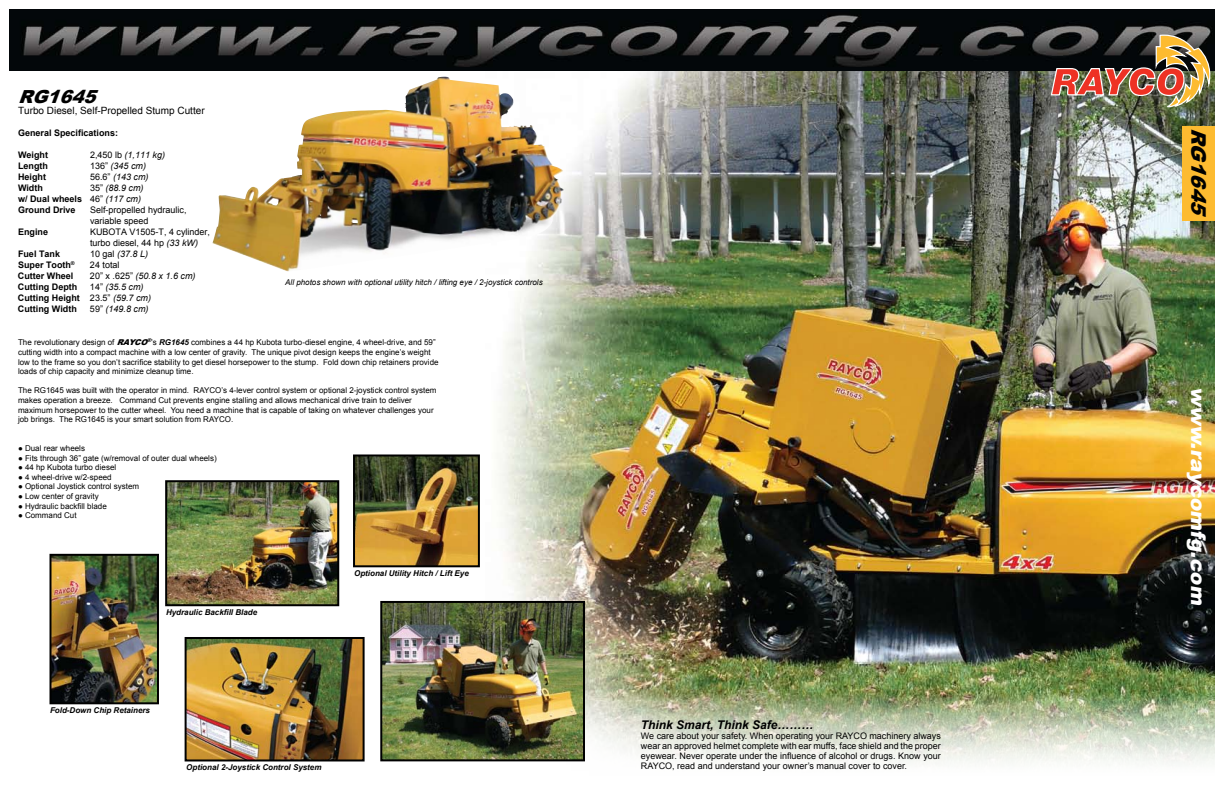
<style>
.page{position:relative;width:1224px;height:792px;background:#fff}
.page>*{position:absolute;margin:0;border:0;box-sizing:border-box;transform-origin:0 0}
.t1{font:italic 900 20px "Arial";color:#fff}
.t2{font:italic 900 20px "Arial";color:#000}
.t3{font:italic 900 18px "Arial";color:#000}
.t4{font:italic 700 12px "Arial";color:#000}
.t5{font:10px "Arial";color:#000}
.t6{font:9px/10px "Arial";color:#000}
.t7{font:700 9px/11px "Arial";color:#000}
.t8{font:italic 9px "Arial";color:#000}
.t9{font:8px/9.6px "Arial";color:#000}
.t10{font:italic 700 8px "Arial";color:#000}
.t11{font:italic 8px "Arial";color:#000}
.s1{font-style:normal}
.s2{font-weight:400}
.s3{font-weight:400;font-style:italic}
.s4{font-style:italic}
.s5{font-weight:900;font-style:italic}
.s6{font-weight:700;font-style:italic}
</style>
<div class="page">
<img style="left:9px;top:70px;width:1206px;height:694px">
<div style="left:1182px;top:126px;width:33px;height:94px;background:#fdbb30"></div>
<img style="left:356px;top:457px;width:121px;height:107px">
<div style="left:353px;top:454px;width:127px;height:113px;border:2px solid #000"></div>
<img style="left:383px;top:604px;width:199px;height:154px">
<div style="left:380px;top:601px;width:205px;height:160px;border:2px solid #000"></div>
<img style="left:188px;top:640px;width:174px;height:118px">
<div style="left:185px;top:637px;width:180px;height:124px;border:2px solid #000"></div>
<img style="left:53px;top:557px;width:103px;height:144px">
<div style="left:50px;top:554px;width:109px;height:150px;border:2px solid #000"></div>
<img style="left:168px;top:483px;width:168px;height:120px">
<div style="left:165px;top:480px;width:174px;height:126px;border:2px solid #000"></div>
<img style="left:9px;top:9px;width:1206px;height:61px">
<img style="left:1051px;top:34px;width:160px;height:73px">
<img style="left:212px;top:77px;width:353px;height:195px">
<h2 class="t3" style="left:18px;top:84px;width:88px">RG1645</h2>
<p class="t5" style="left:18px;top:104px;width:188px">Turbo Diesel, Self-Propelled Stump Cutter</p>
<p class="t7" style="left:18px;top:128px;width:102px">General Specifications:</p>
<p class="t7" style="left:18px;top:150px;width:31px">Weight</p>
<p class="t8" style="left:90px;top:149px;width:77px"><span class="s1">2,450 lb</span> (1,111 kg)</p>
<p class="t7" style="left:18px;top:161px;width:31px">Length</p>
<p class="t8" style="left:90px;top:160px;width:58px"><span class="s1">136”</span> (345 cm)</p>
<p class="t7" style="left:18px;top:172px;width:29px">Height</p>
<p class="t8" style="left:90px;top:171px;width:60px"><span class="s1">56.6”</span> (143 cm)</p>
<p class="t7" style="left:18px;top:183px;width:26px">Width</p>
<p class="t7" style="left:18px;top:183px;width:127px;text-indent:72px"><span class="s2">35”</span> <span class="s3">(88.9 cm) </span>w/ Dual wheels <span class="s2">46”</span> <span class="s3">(117 cm)<br></span>Ground Drive</p>
<p class="t6" style="left:90px;top:205px;width:98px;line-height:11px">Self-propelled hydraulic, variable speed</p>
<p class="t7" style="left:18px;top:227px;width:32px">Engine</p>
<p class="t6" style="left:90px;top:227px;width:122px;line-height:11px">KUBOTA V1505-T, 4 cylinder, turbo diesel, 44 hp <span class="s4">(33 kW)</span></p>
<p class="t7" style="left:18px;top:249px;width:44px">Fuel Tank</p>
<p class="t8" style="left:90px;top:248px;width:60px"><span class="s1">10 gal</span> (37.8 L)</p>
<p class="t7" style="left:18px;top:260px;width:58px">Super Tooth<sup>®</sup></p>
<p class="t6" style="left:90px;top:260px;width:31px">24 total</p>
<p class="t7" style="left:18px;top:271px;width:57px">Cutter Wheel</p>
<p class="t8" style="left:90px;top:270px;width:107px"><span class="s1">20” x .625”</span> (50.8 x 1.6 cm)</p>
<p class="t7" style="left:18px;top:282px;width:61px">Cutting Depth</p>
<p class="t7" style="left:18px;top:282px;width:135px;text-indent:72px"><span class="s2">14”</span> <span class="s3">(35.5 cm)<br></span>Cutting Height <span class="s2">23.5”</span> <span class="s3">(59.7 cm)<br></span>Cutting Width</p>
<p class="t8" style="left:90px;top:303px;width:60px"><span class="s1">59”</span> (149.8 cm)</p>
<p class="t11" style="left:285px;top:277px;width:259px">All photos shown with optional utility hitch / lifting eye / 2-joystick controls</p>
<p class="t9" style="left:18px;top:338px;width:422px">The revolutionary design of <span class="s5">RAYCO</span><sup>®</sup>’s <span class="s6">RG1645</span> combines a 44 hp Kubota turbo-diesel engine, 4 wheel-drive, and 59” cutting width into a compact machine with a low center of gravity. The unique pivot design keeps the engine’s weight low to the frame so you don’t sacrifice stability to get diesel horsepower to the stump. Fold down chip retainers provide loads of chip capacity and minimize cleanup time.</p>
<p class="t9" style="left:18px;top:386px;width:420px">The RG1645 was built with the operator in mind. RAYCO’s 4-lever control system or optional 2-joystick control system makes operation a breeze. Command Cut prevents engine stalling and allows mechanical drive train to deliver maximum horsepower to the cutter wheel. You need a machine that is capable of taking on whatever challenges your job brings. The RG1645 is your smart solution from RAYCO.</p>
<p class="t9" style="left:18px;top:444px;width:69px">● Dual rear wheels</p>
<p class="t9" style="left:18px;top:453px;width:200px">● Fits through 36” gate (w/removal of outer dual wheels)</p>
<p class="t9" style="left:18px;top:463px;width:100px">● 44 hp Kubota turbo diesel</p>
<p class="t9" style="left:18px;top:472px;width:95px">● 4 wheel-drive w/2-speed</p>
<p class="t9" style="left:18px;top:482px;width:123px">● Optional Joystick control system</p>
<p class="t9" style="left:18px;top:492px;width:82px">● Low center of gravity</p>
<p class="t9" style="left:18px;top:501px;width:90px">● Hydraulic backfill blade</p>
<p class="t9" style="left:18px;top:511px;width:60px">● Command Cut</p>
<p class="t10" style="left:166px;top:607px;width:93px">Hydraulic Backfill Blade</p>
<p class="t10" style="left:354px;top:568px;width:116px">Optional Utility Hitch / Lift Eye</p>
<p class="t10" style="left:50px;top:705px;width:102px">Fold-Down Chip Retainers</p>
<p class="t10" style="left:186px;top:762px;width:137px">Optional 2-Joystick Control System</p>
<h3 class="t4" style="left:641px;top:717px;width:174px">Think Smart, Think Safe………</h3>
<p class="t6" style="left:641px;top:731px;width:302px;text-align:justify">We care about your safety. When operating your RAYCO machinery always wear an approved helmet complete with ear muffs, face shield and the proper eyewear. Never operate under the influence of alcohol or drugs. Know your RAYCO, read and understand your owner’s manual cover to cover.</p>
<h1 class="t2" style="left:1213px;top:128px;width:97px;rotate:90deg">RG1645</h1>
<h1 class="t1" style="left:1213px;top:387px;width:224px;rotate:90deg">www.raycomfg.com</h1>
</div>
